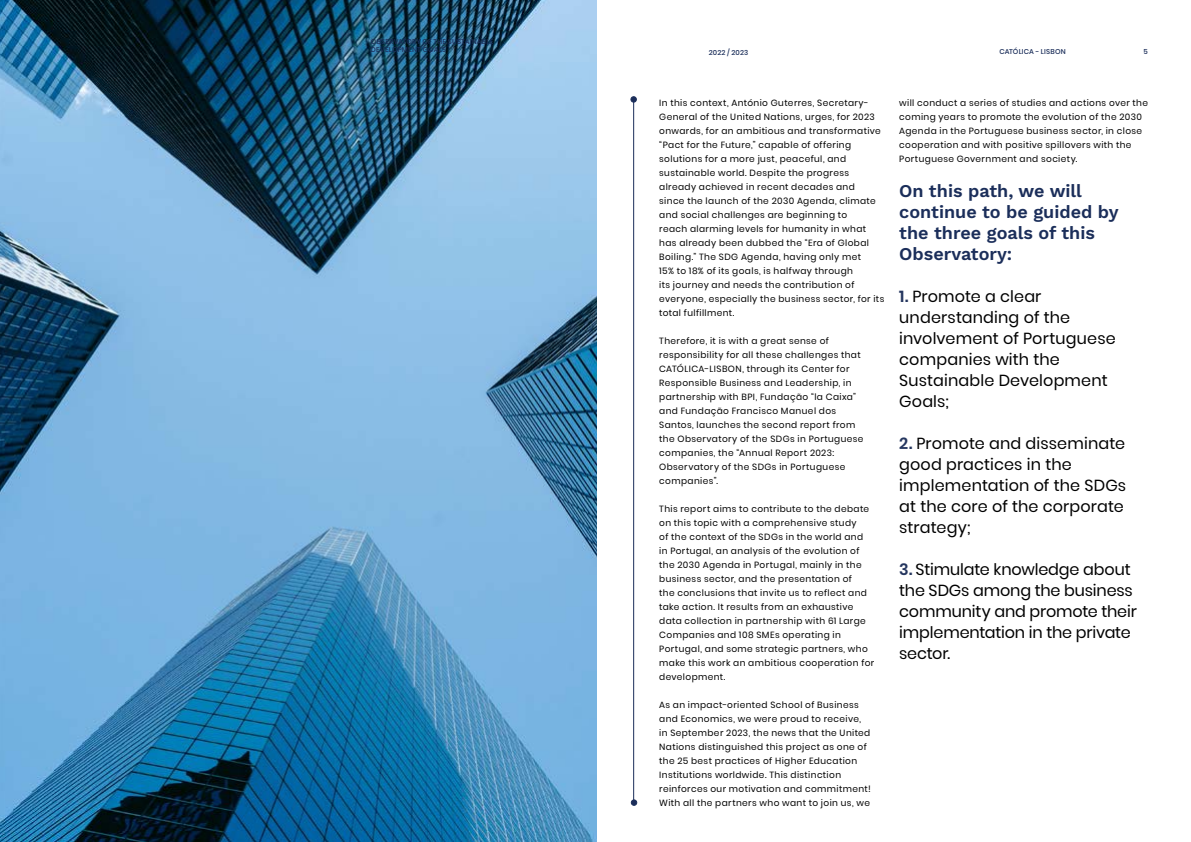
<style>
.page{position:relative;width:1191px;height:842px;background:#fff}
.page>*{position:absolute;margin:0;border:0;box-sizing:border-box;transform-origin:0 0}
.t1{font:600 18px/21px "Work Sans";color:#1b2e5a}
.t2{font:16px/21px "Poppins";letter-spacing:.005em;color:#000}
.t3{font:9px/14px "Poppins";letter-spacing:.045em;color:#000}
.t4{font:500 7px/8.4px "Poppins";letter-spacing:.025em;color:#1b2e5a}
.s1{font-weight:600;color:#25365f}
</style>
<div class="page">
<div style="left:630px;top:96px;width:7px;height:7px;border:1px solid #1b2e5a;border-radius:50%"></div>
<div style="left:631px;top:799px;width:6px;height:7px;border:1px solid #1b2e5a;border-radius:50%"></div>
<hr style="left:633px;top:99px;width:1px;height:704px;background:#1b2e5a">
<img style="left:0;top:0;width:597px;height:842px">
<p class="t4" style="left:371px;top:37px;width:124px">OBSERVATORY OF THE SUSTAINABLE<br>DEVELOPMENT GOALS</p>
<p class="t4" style="left:708px;top:48px;width:41px">2022 / 2023</p>
<p class="t4" style="left:999px;top:47px;width:68px">CATÓLICA - LISBON</p>
<p class="t4" style="left:1143px;top:47px;width:6px">5</p>
<p class="t3" style="left:659px;top:96px;width:227px">In this context, António Guterres, Secretary-General of the United Nations, urges, for 2023 onwards, for an ambitious and transformative “Pact for the Future,” capable of offering solutions for a more just, peaceful, and sustainable world. Despite the progress already achieved in recent decades and<br>since the launch of the 2030 Agenda, climate and social challenges are beginning to<br>reach alarming levels for humanity in what has already been dubbed the “Era of Global Boiling.” The SDG Agenda, having only met<br>15% to 18% of its goals, is halfway through<br>its journey and needs the contribution of everyone, especially the business sector, for its total fulfillment.</p>
<p class="t3" style="left:659px;top:334px;width:206px">Therefore, it is with a great sense of responsibility for all these challenges that CATÓLICA-LISBON, through its Center for Responsible Business and Leadership, in partnership with BPI, Fundação “la Caixa” and Fundação Francisco Manuel dos Santos, launches the second report from the Observatory of the SDGs in Portuguese companies, the “Annual Report 2023:<br>Observatory of the SDGs in Portuguese companies”.</p>
<p class="t3" style="left:659px;top:502px;width:217px">This report aims to contribute to the debate on this topic with a comprehensive study<br>of the context of the SDGs in the world and<br>in Portugal, an analysis of the evolution of the 2030 Agenda in Portugal, mainly in the business sector, and the presentation of<br>the conclusions that invite us to reflect and take action. It results from an exhaustive data collection in partnership with 61 Large Companies and 108 SMEs operating in Portugal, and some strategic partners, who make this work an ambitious cooperation for development.</p>
<p class="t3" style="left:659px;top:698px;width:213px">As an impact-oriented School of Business and Economics, we were proud to receive, in September 2023, the news that the United Nations distinguished this project as one of the 25 best practices of Higher Education Institutions worldwide. This distinction reinforces our motivation and commitment!<br>With all the partners who want to join us, we</p>
<p class="t3" style="left:899px;top:96px;width:250px">will conduct a series of studies and actions over the coming years to promote the evolution of the 2030<br>Agenda in the Portuguese business sector, in close cooperation and with positive spillovers with the Portuguese Government and society.</p>
<h1 class="t1" style="left:899px;top:179px;width:221px">On this path, we will continue to be guided by the three goals of this<br>Observatory:</h1>
<h2 class="t2" style="left:899px;top:286px;width:218px"><span class="s1">1.</span> Promote a clear understanding of the involvement of Portuguese companies with the<br>Sustainable Development<br>Goals;</h2>
<h2 class="t2" style="left:899px;top:433px;width:228px"><span class="s1">2.</span> Promote and disseminate good practices in the implementation of the SDGs at the core of the corporate strategy;</h2>
<h2 class="t2" style="left:899px;top:559px;width:239px"><span class="s1">3.</span> Stimulate knowledge about the SDGs among the business community and promote their implementation in the private sector.</h2>
</div>
